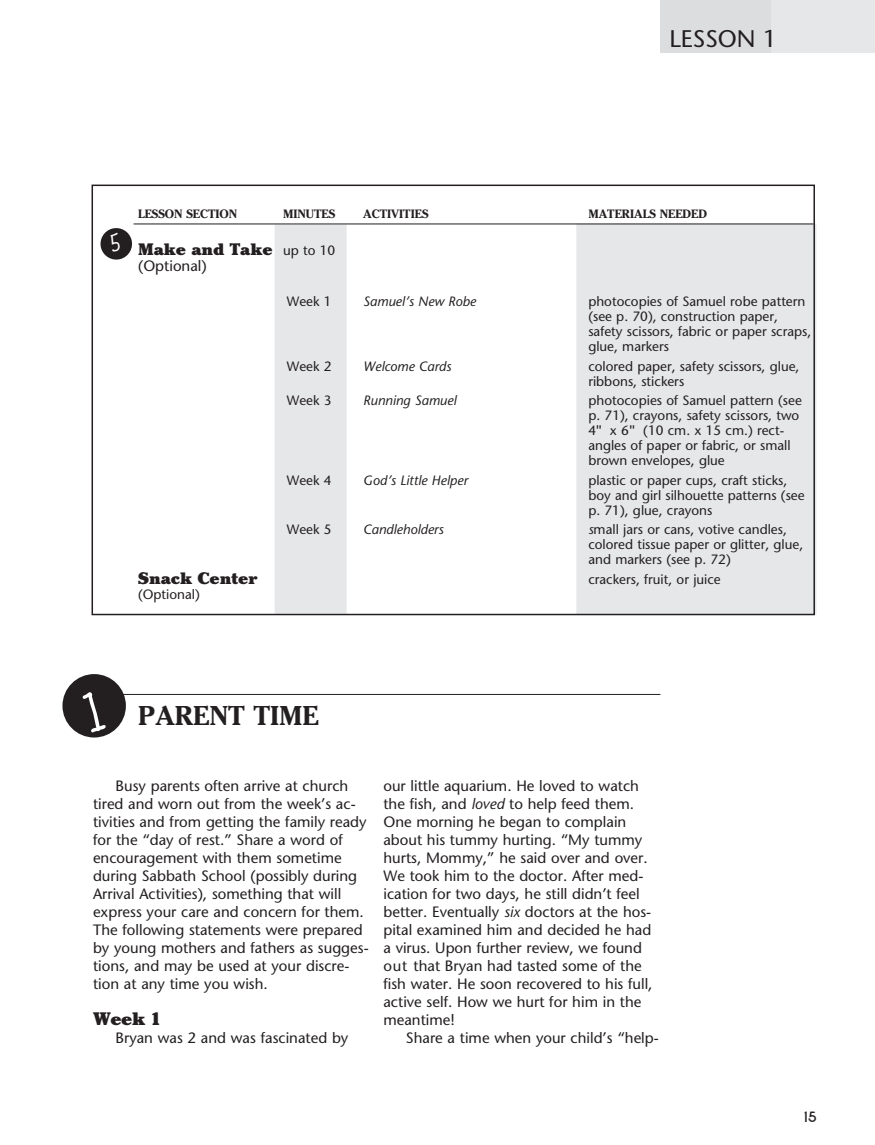
<style>
.page{position:relative;width:875px;height:1145px;background:#fff}
.page>*{position:absolute;margin:0;border:0;box-sizing:border-box;transform-origin:0 0}
.t1{font:700 27px "Cheltenham";color:#231f20}
.t2{font:24px "Stone Sans";color:#231f20}
.t3{font:900 18px "Cheltenham";color:#231f20}
.t4{font:900 16.5px "Cheltenham";color:#231f20}
.t5{font:15px/18px "Stone Sans";color:#231f20}
.t6{font:700 15px "New Garden";color:#231f20}
.t7{font:13.5px/15px "Stone Sans";color:#231f20}
.t8{font:italic 13.5px "Stone Sans";color:#231f20}
.t9{font:700 12px "Cheltenham";color:#231f20}
.s1{font-family:"Stone Sans";font-weight:400;font-size:13.5px}
.s2{font-style:italic}
</style>
<div class="page">
<div style="left:660px;top:0;width:110px;height:52px;background:#dcdddf"></div>
<div style="left:770px;top:0;width:104px;height:52px;background:#e6e7e9"></div>
<div style="left:576px;top:223px;width:240px;height:391px;background:#e6e7e9"></div>
<div style="left:274px;top:224px;width:72px;height:389px;background:#e6e7e9"></div>
<hr style="left:133px;top:223px;width:680px;height:1px;background:#231f20">
<div style="left:91px;top:184px;width:723px;height:431px;border:2px solid #231f20"></div>
<hr style="left:66px;top:694px;width:594px;height:1px;background:#231f20">
<div style="left:62px;top:674px;width:64px;height:63px;background:#231f20;border-radius:50%"></div>
<svg style="left:100px;top:228px;width:32px;height:32px"></svg>
<h2 class="t2" style="left:669px;top:24px;width:26px">Lesso</h2>
<h2 class="t2" style="left:737px;top:24px;width:42px">n 1</h2>
<p class="t9" style="left:138px;top:206px;width:101px">LESSON SECTION</p>
<p class="t9" style="left:283px;top:206px;width:54px">MINUTES</p>
<p class="t9" style="left:363px;top:206px;width:67px">ACTIVITIES</p>
<p class="t9" style="left:588px;top:206px;width:120px">MATERIALS NEEDED</p>
<p class="t4" style="left:138px;top:239px;width:199px">Make and Take <span class="s1">up to 10</span></p>
<p class="t5" style="left:138px;top:257px;width:70px">(Optional)</p>
<p class="t7" style="left:287px;top:294px;width:46px">Week 1</p>
<p class="t8" style="left:363px;top:293px;width:114px">Samuel’s New Robe</p>
<p class="t7" style="left:588px;top:294px;width:224px">photocopies of Samuel robe pattern (see p. 70), construction paper, safety scissors, fabric or paper scraps, glue, markers</p>
<p class="t7" style="left:287px;top:358px;width:46px">Week 2</p>
<p class="t8" style="left:363px;top:358px;width:90px">Welcome Cards</p>
<p class="t7" style="left:588px;top:358px;width:212px">colored paper, safety scissors, glue, ribbons, stickers</p>
<p class="t7" style="left:287px;top:393px;width:46px">Week 3</p>
<p class="t8" style="left:363px;top:392px;width:95px">Running Samuel</p>
<p class="t7" style="left:588px;top:393px;width:215px">photocopies of Samuel pattern (see p. 71), crayons, safety scissors, two<br>4 <span class="s2">”</span>x 6 <span class="s2">”</span>(10 cm. x 15 cm.) rect&shy;angles of paper or fabric, or small brown envelopes, glue</p>
<p class="t7" style="left:287px;top:472px;width:46px">Week 4</p>
<p class="t8" style="left:363px;top:472px;width:107px">God’s Little Helper</p>
<p class="t7" style="left:588px;top:472px;width:218px">plastic or paper cups, craft sticks, boy and girl silhouette patterns (see p. 71), glue, crayons</p>
<p class="t7" style="left:287px;top:522px;width:46px">Week 5</p>
<p class="t8" style="left:363px;top:521px;width:82px">Candleholders</p>
<p class="t7" style="left:588px;top:522px;width:216px"><span class="s2">s</span>mall jars or cans, votive candles, colored tissue paper or glitter, glue, and markers (see p. 72)</p>
<p class="t4" style="left:138px;top:568px;width:121px">Snack Center</p>
<p class="t7" style="left:588px;top:571px;width:134px">crackers, fruit, or juice</p>
<p class="t7" style="left:138px;top:586px;width:63px">(Optional)</p>
<h1 class="t1" style="left:138px;top:699px;width:55px">PARENT</h1>
<h1 class="t1" style="left:253px;top:699px;width:66px">TIME</h1>
<p class="t5" style="left:93px;top:776px;width:277px;text-indent:22px">Busy parents often arrive at church tired and worn out from the week’s ac&shy;tivities and from getting the family ready for the “day of rest.” Share a word of encouragement with them sometime during Sabbath School (possibly during Arrival Activities), something that will express your care and concern for them.<br>The following statements were prepared by young mothers and fathers as sugges&shy;tions, and may be used at your discre&shy;tion at any time you wish.</p>
<p class="t3" style="left:93px;top:1007px;width:70px">Week 1</p>
<p class="t5" style="left:115px;top:1028px;width:234px">Bryan was 2 and was fascinated by</p>
<p class="t5" style="left:383px;top:776px;width:270px">our little aquarium. He loved to watch the fish, and <span class="s2">loved</span> to help feed them.<br>One morning he began to complain about his tummy hurting. “My tummy hurts, Mommy,” he said over and over.<br>We took him to the doctor. After med&shy;ication for two days, he still didn’t feel better. Eventually <span class="s2">six</span> doctors at the hos&shy;pital examined him and decided he had a virus. Upon further review, we found out that Bryan had tasted some of the fish water. H e soon recovered to his full, active self. H ow we hurt for him in the meantime!</p>
<p class="t5" style="left:406px;top:1028px;width:254px">Share a time when your child’s “help-</p>
<p class="t6" style="left:803px;top:1107px;width:14px">15</p>
</div>
